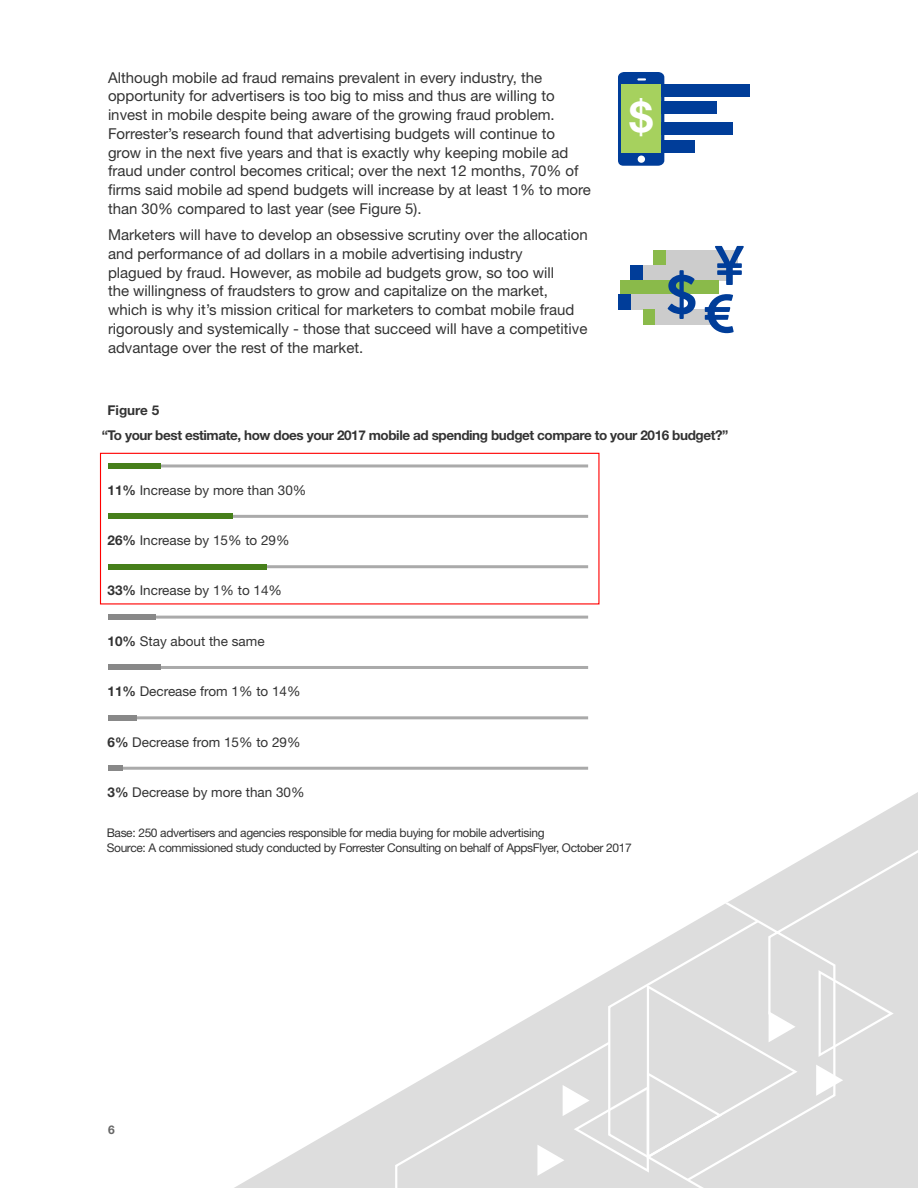
<style>
.page{position:relative;width:918px;height:1188px;background:#fff}
.page>*{position:absolute;margin:0;border:0;box-sizing:border-box;transform-origin:0 0}
.t1{font:700 42px "Helvetica Neue LT Std";color:#fff}
.t2{font:15px/18.8px "Helvetica Neue LT Std";color:#333}
.t3{font:13.5px "Helvetica Neue LT Std";color:#333}
.t4{font:700 13.5px "Helvetica Neue LT Std";letter-spacing:-.03em;color:#333}
.t5{font:12px/15px "Helvetica Neue LT Std";letter-spacing:-.03em;color:#333}
.t6{font:700 12px "Helvetica Neue LT Std";color:#666}
.s1{font-weight:700}
</style>
<div class="page">
<svg style="left:234px;top:792px;width:684px;height:396px"></svg>
<svg style="left:394px;top:834px;width:524px;height:354px"></svg>
<hr style="left:108px;top:464px;width:480px;height:3px;background:#aaa">
<div style="left:108px;top:463px;width:53px;height:6px;background:#467f1a"></div>
<hr style="left:108px;top:515px;width:480px;height:3px;background:#aaa">
<div style="left:108px;top:513px;width:125px;height:6px;background:#467f1a"></div>
<hr style="left:108px;top:565px;width:480px;height:3px;background:#aaa">
<div style="left:108px;top:564px;width:159px;height:6px;background:#467f1a"></div>
<hr style="left:108px;top:616px;width:480px;height:3px;background:#aaa">
<div style="left:108px;top:614px;width:48px;height:6px;background:#888"></div>
<hr style="left:108px;top:666px;width:480px;height:3px;background:#aaa">
<div style="left:108px;top:664px;width:53px;height:6px;background:#888"></div>
<hr style="left:108px;top:716px;width:480px;height:3px;background:#aaa">
<div style="left:108px;top:715px;width:29px;height:6px;background:#888"></div>
<hr style="left:108px;top:767px;width:480px;height:3px;background:#aaa">
<div style="left:108px;top:765px;width:15px;height:6px;background:#888"></div>
<div style="left:100px;top:453px;width:500px;height:151px;border:1px solid #f00"></div>
<div style="left:656px;top:84px;width:94px;height:12px;background:#003d99"></div>
<div style="left:638px;top:122px;width:94px;height:13px;background:#003d99"></div>
<div style="left:622px;top:102px;width:94px;height:12px;background:#003d99"></div>
<div style="left:625px;top:140px;width:70px;height:13px;background:#003d99"></div>
<svg style="left:618px;top:72px;width:46px;height:94px;background:#134c9d"></svg>
<div style="left:621px;top:85px;width:40px;height:68px;background:#a6d15e"></div>
<div style="left:653px;top:250px;width:13px;height:15px;background:#8aba4a"></div>
<div style="left:666px;top:250px;width:72px;height:15px;background:#ccc"></div>
<div style="left:630px;top:265px;width:13px;height:16px;background:#003d99"></div>
<div style="left:643px;top:265px;width:84px;height:16px;background:#ccc"></div>
<div style="left:618px;top:294px;width:13px;height:15px;background:#003d99"></div>
<div style="left:631px;top:294px;width:48px;height:15px;background:#ccc"></div>
<div style="left:643px;top:309px;width:12px;height:15px;background:#8aba4a"></div>
<div style="left:655px;top:309px;width:60px;height:15px;background:#ccc"></div>
<div style="left:621px;top:281px;width:98px;height:13px;background:#8aba4a"></div>
<svg style="left:705px;top:294px;width:29px;height:39px"></svg>
<svg style="left:715px;top:246px;width:29px;height:39px"></svg>
<svg style="left:668px;top:270px;width:28px;height:49px"></svg>
<p class="t2" style="left:108px;top:68px;width:484px">Although mobile ad fraud remains prevalent in every industry, the opportunity for advertisers is too big to miss and thus are willing to invest in mobile despite being aware of the growing fraud problem.<br>Forrester’s research found that advertising budgets will continue to grow in the next five years and that is exactly why keeping mobile ad fraud under control becomes critical; over the next 12 months, 70% of firms said mobile ad spend budgets will increase by at least 1% to more than 30% compared to last year (see Figure 5).</p>
<p class="t2" style="left:108px;top:225px;width:481px">Marketers will have to develop an obsessive scrutiny over the allocation and performance of ad dollars in a mobile advertising industry<br>plagued by fraud. However, as mobile ad budgets grow, so too will<br>the willingness of fraudsters to grow and capitalize on the market, which is why it’s mission critical for marketers to combat mobile fraud rigorously and systemically - those that succeed will have a competitive advantage over the rest of the market.</p>
<p class="t4" style="left:108px;top:402px;width:53px">Figure 5</p>
<h1 class="t1" style="left:629px;top:91px;width:25px">$</h1>
<p class="t4" style="left:102px;top:427px;width:628px">“To your best estimate, how does your 2017 mobile ad spending budget compare to your 2016 budget?”</p>
<p class="t3" style="left:108px;top:482px;width:200px"><span class="s1">11%</span> Increase by more than 30%</p>
<p class="t3" style="left:108px;top:532px;width:184px"><span class="s1">26%</span> Increase by 15% to 29%</p>
<p class="t3" style="left:108px;top:583px;width:176px"><span class="s1">33%</span> Increase by 1% to 14%</p>
<p class="t3" style="left:108px;top:633px;width:159px"><span class="s1">10%</span> Stay about the same</p>
<p class="t3" style="left:108px;top:683px;width:195px"><span class="s1">11%</span> Decrease from 1% to 14%</p>
<p class="t3" style="left:108px;top:734px;width:195px"><span class="s1">6%</span> Decrease from 15% to 29%</p>
<p class="t3" style="left:108px;top:784px;width:199px"><span class="s1">3%</span> Decrease by more than 30%</p>
<p class="t5" style="left:107px;top:825px;width:527px">Base: 250 advertisers and agencies responsible for media buying for mobile advertising<br>Source: A commissioned study conducted by Forrester Consulting on behalf of AppsFlyer, October 2017</p>
<p class="t6" style="left:108px;top:1122px;width:8px">6</p>
</div>
